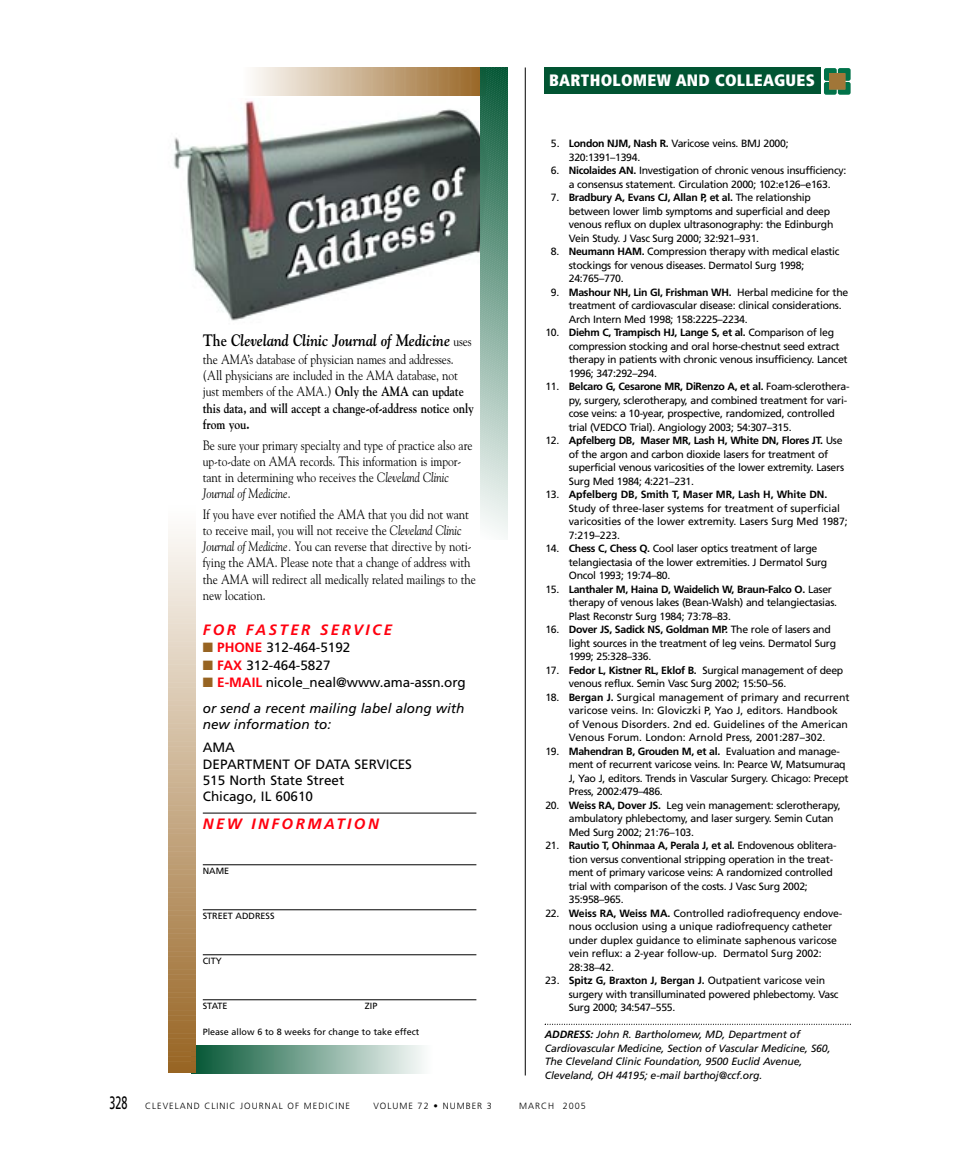
<style>
.page{position:relative;width:959px;height:1161px;background:#fff}
.page>*{position:absolute;margin:0;border:0;box-sizing:border-box;transform-origin:0 0}
.t1{font:italic 700 16.5px "Goudy";color:#000;scale:.85 1}
.t2{font:900 condensed 16.5px "Frutiger";letter-spacing:.015em;color:#fff}
.t3{font:italic 700 15px "Frutiger";letter-spacing:.165em;color:#ff000f}
.t4{font:13.5px/16.2px "Goudy";letter-spacing:-.005em;color:#000;scale:.85 1}
.t5{font:13.5px/16.2px "Frutiger";color:#000}
.t6{font:italic 13.5px/25px "Frutiger";color:#000}
.t7{font:10.5px/13.5px "Frutiger";letter-spacing:-.03em;color:#000}
.t8{font:10.5px/13.5px "Frutiger";letter-spacing:-.01em;color:#000}
.t9{font:10.5px/13.5px "Frutiger";color:#000}
.t10{font:italic 10.5px/13.5px "Frutiger";letter-spacing:-.01em;color:#000}
.t11{font:10.5px/13.5px "Frutiger";letter-spacing:-.005em;color:#000}
.t12{font:9px "Frutiger";color:#000}
.t13{font:300 9px "Frutiger";letter-spacing:.11em;color:#000}
.s1{font-style:normal}
.s2{font-weight:400;font-style:normal;font-size:13.5px}
.s3{font-weight:700}
.s4{font-style:italic}
.s5{color:#976422}
.s6{font-weight:700;color:#ff000f}
.s7{font-weight:700;font-style:normal;color:#ff000f}
.s8{font-weight:400;font-size:18px}
</style>
<div class="page">
<svg style="left:544px;top:1024px;width:306px;height:1px"></svg>
<div style="left:544px;top:68px;width:276px;height:26px;background:#015432"></div>
<div style="left:823px;top:65px;width:30px;height:31px;background:linear-gradient(to right,#fff,#fff)"></div>
<svg style="left:824px;top:68px;width:26px;height:27px"></svg>
<div style="left:829px;top:74px;width:16px;height:15px;background:#a17638"></div>
<div style="left:829px;top:73px;width:16px;height:16px;border:1px solid #a17638"></div>
<hr style="left:525px;top:68px;width:1px;height:1008px;background:#000">
<svg style="left:169px;top:68px;width:338px;height:1006px"></svg>
<h1 class="t1" style="left:203px;top:334px;width:318px"><span class="s1">The</span> Cleveland Clinic Journal of Medicine <span class="s2">uses</span></h1>
<p class="t4" style="left:203px;top:352px;width:320px">the AMA’s database of physician names and addresses. (All physicians are included in the AMA database, not just members of the AMA.) <span class="s3">Only the AMA can update this data, and will accept a change-of-address notice only from you.</span></p>
<p class="t4" style="left:203px;top:438px;width:319px">Be sure your primary specialty and type of practice also are up-to-date on AMA records. This information is impor&shy;tant in determining who receives the <span class="s4">Cleveland Clinic Journal of Medicine</span>.</p>
<p class="t4" style="left:203px;top:507px;width:323px">If you have ever notified the AMA that you did not want to receive mail, you will not receive the <span class="s4">Cleveland Clinic Journal of Medicine.</span> You can reverse that directive by noti&shy;fying the AMA. Please note that a change of address with the AMA will redirect all medically related mailings to the new location.</p>
<h2 class="t3" style="left:203px;top:624px;width:191px">FOR FASTER SERVICE</h2>
<p class="t5" style="left:203px;top:640px;width:149px"><span class="s5">■</span> <span class="s6">PHONE</span> 312-464-5192</p>
<p class="t5" style="left:203px;top:658px;width:129px"><span class="s5">■</span> <span class="s6">FAX</span> 312-464-5827</p>
<p class="t6" style="left:203px;top:671px;width:264px"><span class="s5">■</span> <span class="s7">E-MAIL</span> <span class="s1">nicole_neal@www.ama-assn.org </span>or send a recent mailing label along with</p>
<p class="t6" style="left:203px;top:713px;width:130px">new information to:</p>
<p class="t5" style="left:203px;top:741px;width:211px">AMA<br>DEPARTMENT OF DATA SERVICES<br>515 North State Street<br>Chicago, IL 60610</p>
<h2 class="t3" style="left:203px;top:818px;width:177px">NEW INFORMATION</h2>
<p class="t12" style="left:203px;top:867px;width:28px">NAME</p>
<p class="t12" style="left:203px;top:912px;width:73px">STREET ADDRESS</p>
<p class="t12" style="left:203px;top:957px;width:21px">CITY</p>
<p class="t12" style="left:203px;top:1002px;width:26px">STATE</p>
<p class="t12" style="left:365px;top:1002px;width:14px">ZIP</p>
<p class="t12" style="left:203px;top:1028px;width:218px">Please allow 6 to 8 weeks for change to take effect</p>
<h1 class="t2" style="left:549px;top:74px;width:267px">BARTHOLOMEW AND COLLEAGUES</h1>
<p class="t7" style="left:569px;top:138px;width:221px;text-indent:-18px">5. <span class="s3">London NJM, Nash R.</span> Varicose veins. BMJ 2000;<br>320:1391–1394.</p>
<p class="t7" style="left:551px;top:165px;width:297px;text-align:center">6. <span class="s3">Nicolaides AN.</span> Investigation of chronic venous insufficiency: a consensus statement. Circulation 2000; 102:e126–e163.</p>
<p class="t7" style="left:569px;top:192px;width:266px;text-indent:-18px">7. <span class="s3">Bradbury A, Evans CJ, Allan P, et al.</span> The relationship between lower limb symptoms and superficial and deep venous reflux on duplex ultrasonography: the Edinburgh Vein Study. J Vasc Surg 2000; 32:921–931.</p>
<p class="t7" style="left:569px;top:246px;width:272px;text-indent:-18px">8. <span class="s3">Neumann HAM.</span> Compression therapy with medical elastic stockings for venous diseases. Dermatol Surg 1998;<br>24:765–770.</p>
<p class="t7" style="left:569px;top:286px;width:281px;text-indent:-18px">9. <span class="s3">Mashour NH, Lin GI, Frishman WH.</span> Herbal medicine for the treatment of cardiovascular disease: clinical considerations.<br>Arch Intern Med 1998; 158:2225–2234.</p>
<p class="t7" style="left:569px;top:327px;width:280px;text-indent:-23px">10. <span class="s3">Diehm C, Trampisch HJ, Lange S, et al.</span> Comparison of leg compression stocking and oral horse-chestnut seed extract therapy in patients with chronic venous insufficiency. Lancet 1996; 347:292–294.</p>
<p class="t7" style="left:569px;top:381px;width:282px;text-indent:-23px">11. <span class="s3">Belcaro G, Cesarone MR, DiRenzo A, et al.</span> Foam-sclerothera&shy;py, surgery, sclerotherapy, and combined treatment for vari&shy;cose veins: a 10-year, prospective, randomized, controlled trial (VEDCO Trial). Angiology 2003; 54:307–315.</p>
<p class="t7" style="left:569px;top:435px;width:277px;text-indent:-23px">12. <span class="s3">Apfelberg DB, Maser MR, Lash H, White DN, Flores JT.</span> Use of the argon and carbon dioxide lasers for treatment of superficial venous varicosities of the lower extremity. Lasers Surg Med 1984; 4:221–231.</p>
<p class="t11" style="left:569px;top:489px;width:280px;text-indent:-23px">13. <span class="s3">Apfelberg DB, Smith T, Maser MR, Lash H, White DN.<br></span>Study of three-laser systems for treatment of superficial varicosities of the lower extremity. Lasers Surg Med 1987; 7:219–223.</p>
<p class="t7" style="left:569px;top:543px;width:260px;text-indent:-23px">14. <span class="s3">Chess C, Chess Q.</span> Cool laser optics treatment of large telangiectasia of the lower extremities. J Dermatol Surg<br>Oncol 1993; 19:74–80.</p>
<p class="t7" style="left:569px;top:583px;width:270px;text-indent:-23px">15. <span class="s3">Lanthaler M, Haina D, Waidelich W, Braun-Falco O.</span> Laser therapy of venous lakes (Bean-Walsh) and telangiectasias.<br>Plast Reconstr Surg 1984; 73:78–83.</p>
<p class="t7" style="left:569px;top:624px;width:269px;text-indent:-23px">16. <span class="s3">Dover JS, Sadick NS, Goldman MP.</span> The role of lasers and light sources in the treatment of leg veins. Dermatol Surg<br>1999; 25:328–336.</p>
<p class="t7" style="left:569px;top:664px;width:276px;text-indent:-23px">17. <span class="s3">Fedor L, Kistner RL, Eklof B.</span> Surgical management of deep venous reflux. Semin Vasc Surg 2002; 15:50–56.</p>
<p class="t9" style="left:569px;top:691px;width:282px;text-indent:-23px">18. <span class="s3">Bergan J.</span> Surgical management of primary and recurrent varicose veins. In: Gloviczki P, Yao J, editors. Handbook of Venous Disorders. 2nd ed. Guidelines of the American Venous Forum. London: Arnold Press, 2001:287–302.</p>
<p class="t7" style="left:569px;top:745px;width:281px;text-indent:-23px">19. <span class="s3">Mahendran B, Grouden M, et al.</span> Evaluation and manage&shy;ment of recurrent varicose veins. In: Pearce W, Matsumuraq J, Yao J, editors. Trends in Vascular Surgery. Chicago: Precept Press, 2002:479–486.</p>
<p class="t7" style="left:569px;top:799px;width:273px;text-indent:-23px">20. <span class="s3">Weiss RA, Dover JS.</span> Leg vein management: sclerotherapy, ambulatory phlebectomy, and laser surgery. Semin Cutan<br>Med Surg 2002; 21:76–103.</p>
<p class="t7" style="left:569px;top:840px;width:269px;text-indent:-23px">21. <span class="s3">Rautio T, Ohinmaa A, Perala J, et al.</span> Endovenous oblitera&shy;tion versus conventional stripping operation in the treat&shy;ment of primary varicose veins: A randomized controlled trial with comparison of the costs. J Vasc Surg 2002; 35:958–965.</p>
<p class="t8" style="left:569px;top:907px;width:275px;text-indent:-23px">22. <span class="s3">Weiss RA, Weiss MA.</span> Controlled radiofrequency endove&shy;nous occlusion using a unique radiofrequency catheter under duplex guidance to eliminate saphenous varicose vein reflux: a 2-year follow-up. Dermatol Surg 2002:<br>28:38–42.</p>
<p class="t7" style="left:569px;top:975px;width:271px;text-indent:-24px">23. <span class="s3">Spitz G, Braxton J, Bergan J.</span> Outpatient varicose vein surgery with transilluminated powered phlebectomy. Vasc<br>Surg 2000; 34:547–555.</p>
<p class="t10" style="left:544px;top:1029px;width:287px"><span class="s3">ADDRESS:</span> John R. Bartholomew, MD, Department of Cardiovascular Medicine, Section of Vascular Medicine, S60, The Cleveland Clinic Foundation, 9500 Euclid Avenue, Cleveland, OH 44195; e-mail barthoj@ccf.org.</p>
<p class="t13" style="left:110px;top:1102px;width:242px"><span class="s8">328</span> CLEVELAND CLINIC JOURNAL OF MEDICINE</p>
<p class="t13" style="left:373px;top:1102px;width:120px">VOLUME 72 • NUMBER 3</p>
<p class="t13" style="left:519px;top:1102px;width:68px">MARCH 2005</p>
</div>
